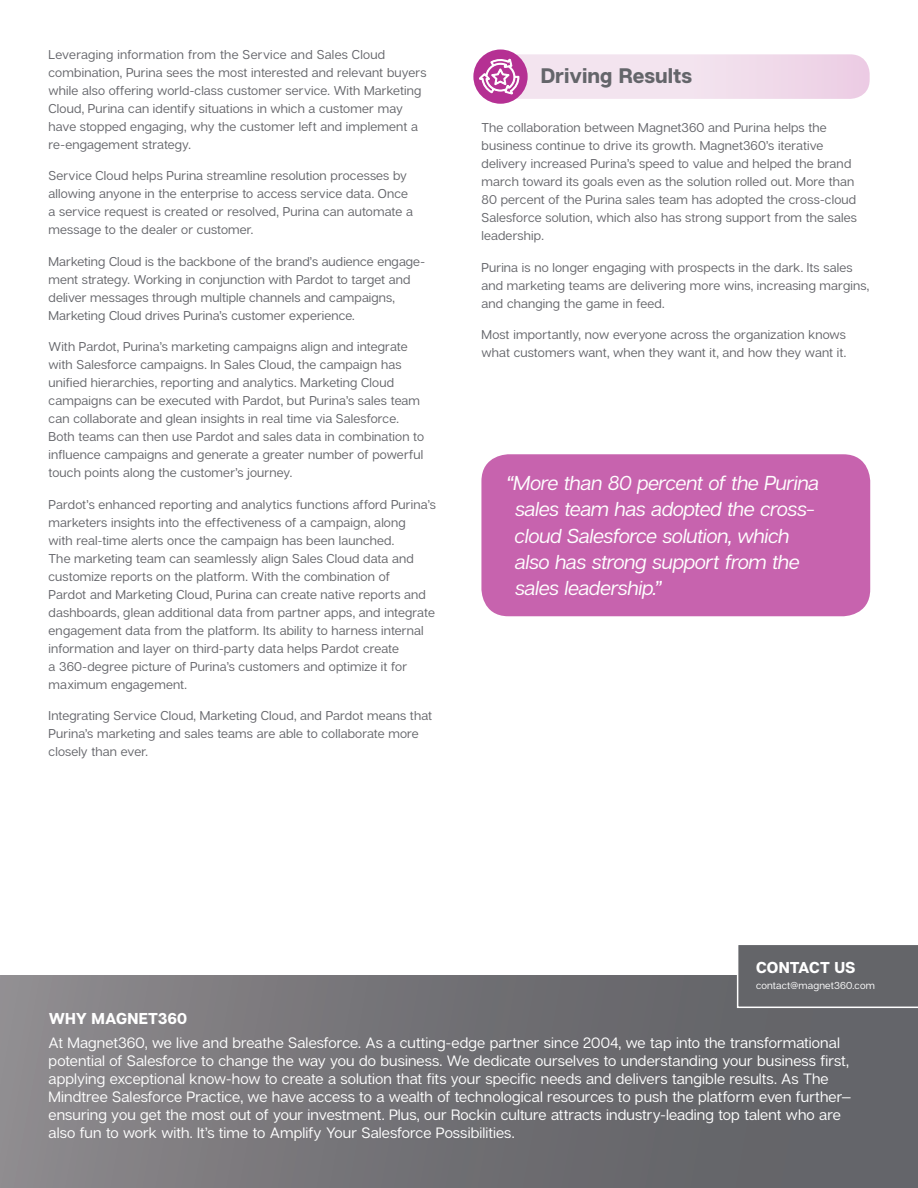
<style>
.page{position:relative;width:918px;height:1188px;background:#fff}
.page>*{position:absolute;margin:0;border:0;box-sizing:border-box;transform-origin:0 0}
.t1{font:800 21px "Articulat CF";color:#64656a}
.t2{font:italic 500 20.1px/26.4px "Articulat CF";letter-spacing:-.015em;color:#fff}
.t3{font:800 15.75px "Articulat CF";letter-spacing:.005em;color:#fff}
.t4{font:500 15px/18px "Articulat CF";letter-spacing:.005em;color:#fff}
.t5{font:500 12.75px/18px "Articulat CF";letter-spacing:.01em;color:#64656a}
.t6{font:500 10.2px "Articulat CF";letter-spacing:.015em;color:#fff}
</style>
<div class="page">
<div style="left:481px;top:454px;width:389px;height:162px;background:#c763ae;border-radius:27px"></div>
<div style="left:493px;top:54px;width:377px;height:45px;background:linear-gradient(to right,#f2e2ee,#efd6e8);border-radius:20px"></div>
<div style="left:475px;top:51px;width:51px;height:52px;background:#b53093;border-radius:50%"></div>
<div style="left:473px;top:50px;width:55px;height:54px;border:2px solid #b53093;border-radius:50%"></div>
<svg style="left:479px;top:59px;width:40px;height:35px"></svg>
<div style="left:0;top:976px;width:918px;height:212px;background:linear-gradient(to right,#8a878a,#5c5e62)"></div>
<div style="left:737px;top:945px;width:181px;height:63px;background:#646569"></div>
<p class="t5" style="left:49px;top:46px;width:379px">Leveraging information from the Service and Sales Cloud combination, Purina sees the most interested and relevant buyers while also offering world-class customer service. With Marketing Cloud, Purina can identify situations in which a customer may have stopped engaging, why the customer left and implement a re-engagement strategy.</p>
<p class="t5" style="left:49px;top:167px;width:366px">Service Cloud helps Purina streamline resolution processes by allowing anyone in the enterprise to access service data. Once a service request is created or resolved, Purina can automate a message to the dealer or customer.</p>
<p class="t5" style="left:49px;top:253px;width:378px">Marketing Cloud is the backbone of the brand’s audience engage&shy;ment strategy. Working in conjunction with Pardot to target and deliver messages through multiple channels and campaigns, Marketing Cloud drives Purina’s customer experience.</p>
<p class="t5" style="left:49px;top:338px;width:377px">With Pardot, Purina’s marketing campaigns align and integrate with Salesforce campaigns. In Sales Cloud, the campaign has unified hierarchies, reporting and analytics. Marketing Cloud campaigns can be executed with Pardot, but Purina’s sales team can collaborate and glean insights in real time via Salesforce.<br>Both teams can then use Pardot and sales data in combination to influence campaigns and generate a greater number of powerful touch points along the customer’s journey.</p>
<p class="t5" style="left:49px;top:496px;width:389px">Pardot’s enhanced reporting and analytics functions afford Purina’s marketers insights into the effectiveness of a campaign, along<br>with real-time alerts once the campaign has been launched.<br>The marketing team can seamlessly align Sales Cloud data and customize reports on the platform. With the combination of<br>Pardot and Marketing Cloud, Purina can create native reports and dashboards, glean additional data from partner apps, and integrate engagement data from the platform. Its ability to harness internal information and layer on third-party data helps Pardot create<br>a 360-degree picture of Purina’s customers and optimize it for maximum engagement.</p>
<p class="t5" style="left:49px;top:707px;width:385px">Integrating Service Cloud, Marketing Cloud, and Pardot means that<br>Purina’s marketing and sales teams are able to collaborate more closely than ever.</p>
<p class="t1" style="left:541px;top:63px;width:153px">Driving Results</p>
<p class="t5" style="left:482px;top:119px;width:377px">The collaboration between Magnet360 and Purina helps the business continue to drive its growth. Magnet360’s iterative delivery increased Purina’s speed to value and helped the brand march toward its goals even as the solution rolled out. More than 80 percent of the Purina sales team has adopted the cross-cloud Salesforce solution, which also has strong support from the sales leadership.</p>
<p class="t5" style="left:482px;top:259px;width:389px">Purina is no longer engaging with prospects in the dark. Its sales and marketing teams are delivering more wins, increasing margins, and changing the game in feed.</p>
<p class="t5" style="left:482px;top:326px;width:366px">Most importantly, now everyone across the organization knows what customers want, when they want it, and how they want it.</p>
<p class="t2" style="left:515px;top:470px;width:306px;text-indent:-9px">“More than 80 percent of the Purina sales team has adopted the cross&shy;cloud Salesforce solution, which also has strong support from the sales leadership.”</p>
<p class="t3" style="left:756px;top:958px;width:101px">CONTACT US</p>
<p class="t6" style="left:756px;top:979px;width:120px">contact@magnet360.com</p>
<p class="t3" style="left:49px;top:1008px;width:140px">WHY MAGNET360</p>
<p class="t4" style="left:49px;top:1034px;width:804px">At Magnet360, we live and breathe Salesforce. As a cutting-edge partner since 2004, we tap into the transformational potential of Salesforce to change the way you do business. We dedicate ourselves to understanding your business first, applying exceptional know-how to create a solution that fits your specific needs and delivers tangible results. As The Mindtree Salesforce Practice, we have access to a wealth of technological resources to push the platform even further— ensuring you get the most out of your investment. Plus, our Rockin culture attracts industry-leading top talent who are also fun to work with. It’s time to Amplify Your Salesforce Possibilities.</p>
</div>
